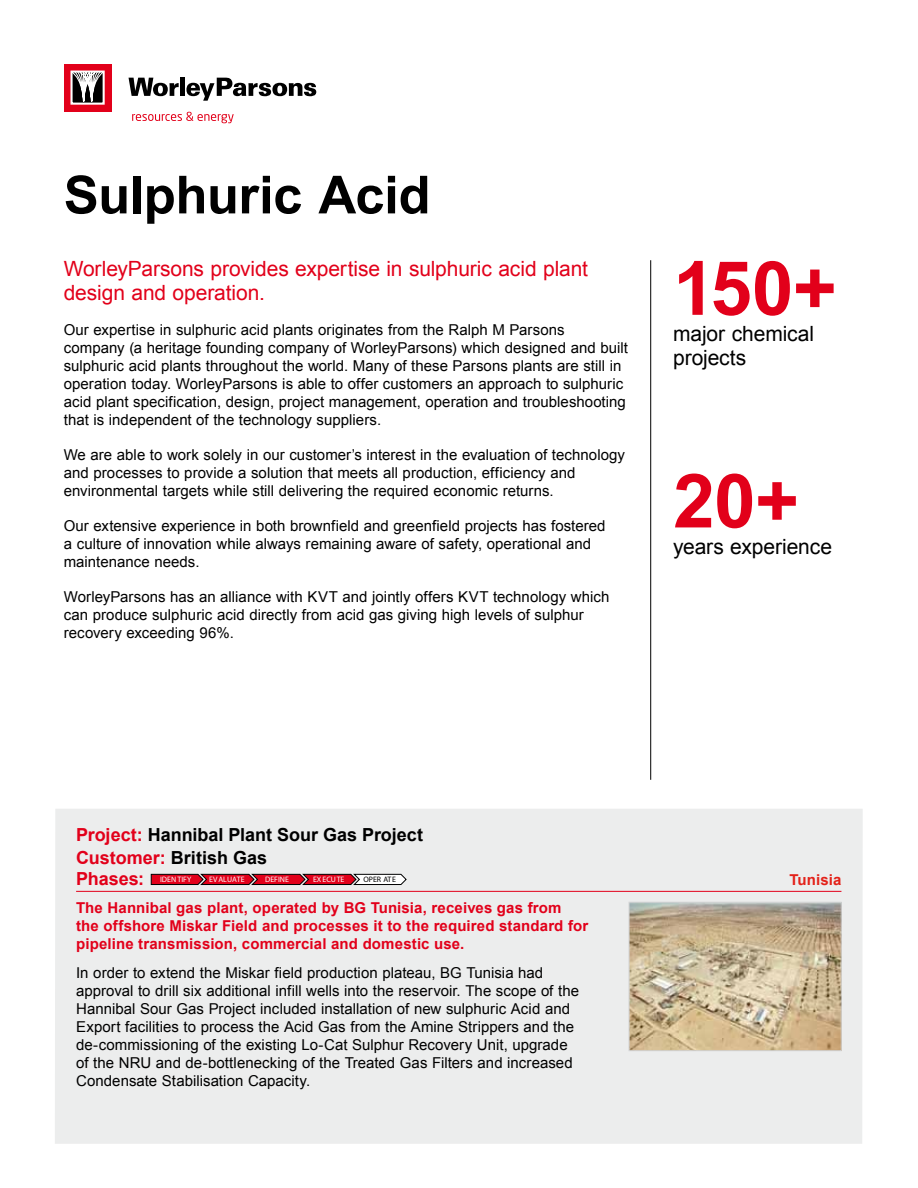
<style>
.page{position:relative;width:918px;height:1188px;background:#fff}
.page>*{position:absolute;margin:0;border:0;box-sizing:border-box;transform-origin:0 0}
.t1{font:700 75px "Arial";color:#e2001a}
.t2{font:700 52.5px "Arial";letter-spacing:-.01em;color:#000}
.t3{font:21px/24px "Arial";letter-spacing:-.005em;color:#e2001a}
.t4{font:21px/24px "Arial";letter-spacing:-.005em;color:#000}
.t5{font:700 18px/21.8px "Arial";color:#000}
.t6{font:15px/18px "Arial";letter-spacing:.005em;color:#000}
.t7{font:700 15px/18px "Arial";letter-spacing:.01em;color:#e2001a}
.t8{font:700 15px "Arial";letter-spacing:.005em;color:#e32119}
.t9{font:7.95px "Myriad Pro";color:#fff}
.t10{font:7.95px "Myriad Pro";color:#000}
.s1{color:#e2001a}
</style>
<div class="page">
<hr style="left:650px;top:260px;width:1px;height:520px;background:#000">
<div style="left:55px;top:809px;width:808px;height:335px;background:#eceded"></div>
<hr style="left:76px;top:891px;width:765px;height:1px;background:#e2001a">
<img style="left:631px;top:904px;width:208px;height:145px">
<div style="left:629px;top:902px;width:212px;height:149px;border:1px solid #d0d1d2"></div>
<svg style="left:151px;top:874px;width:256px;height:11px;background:#b93040"></svg>
<svg style="left:132px;top:112px;width:102px;height:11px"></svg>
<div style="left:64px;top:64px;width:47px;height:47px;background:#e2001a"></div>
<svg style="left:70px;top:71px;width:35px;height:34px"></svg>
<svg style="left:71px;top:71px;width:33px;height:31px"></svg>
<svg style="left:129px;top:78px;width:50px;height:18px"></svg>
<div style="left:180px;top:78px;width:5px;height:18px;background:#000"></div>
<svg style="left:186px;top:78px;width:130px;height:23px"></svg>
<h2 class="t2" style="left:64px;top:160px;width:368px">Sulphuric Acid</h2>
<h3 class="t3" style="left:64px;top:256px;width:526px">WorleyParsons provides expertise in sulphuric acid plant design and operation.</h3>
<p class="t6" style="left:64px;top:320px;width:566px">Our expertise in sulphuric acid plants originates from the Ralph M Parsons company (a heritage founding company of WorleyParsons) which designed and built sulphuric acid plants throughout the world. Many of these Parsons plants are still in operation today. WorleyParsons is able to offer customers an approach to sulphuric acid plant specification, design, project management, operation and troubleshooting that is independent of the technology suppliers.</p>
<p class="t6" style="left:64px;top:445px;width:563px">We are able to work solely in our customer’s interest in the evaluation of technology and processes to provide a solution that meets all production, efficiency and environmental targets while still delivering the required economic returns.</p>
<p class="t6" style="left:64px;top:516px;width:543px">Our extensive experience in both brownfield and greenfield projects has fostered a culture of innovation while always remaining aware of safety, operational and maintenance needs.</p>
<p class="t6" style="left:64px;top:587px;width:547px">WorleyParsons has an alliance with KVT and jointly offers KVT technology which can produce sulphuric acid directly from acid gas giving high levels of sulphur recovery exceeding 96%.</p>
<h1 class="t1" style="left:673px;top:239px;width:165px">150+</h1>
<h3 class="t4" style="left:673px;top:322px;width:142px">major chemical projects</h3>
<h1 class="t1" style="left:673px;top:452px;width:127px">20+</h1>
<h3 class="t4" style="left:673px;top:535px;width:160px">years experience</h3>
<p class="t5" style="left:76px;top:825px;width:348px"><span class="s1">Project:</span> Hannibal Plant Sour Gas Project<br><span class="s1">Customer:</span> British Gas<br><span class="s1">Phases:</span></p>
<p class="t7" style="left:76px;top:899px;width:514px">The Hannibal gas plant, operated by BG Tunisia, receives gas from<br>the offshore Miskar Field and processes it to the required standard for pipeline transmission, commercial and domestic use.</p>
<p class="t6" style="left:76px;top:964px;width:504px">In order to extend the Miskar field production plateau, BG Tunisia had approval to drill six additional infill wells into the reservoir. The scope of the Hannibal Sour Gas Project included installation of new sulphuric Acid and Export facilities to process the Acid Gas from the Amine Strippers and the de-commissioning of the existing Lo-Cat Sulphur Recovery Unit, upgrade of the NRU and de-bottlenecking of the Treated Gas Filters and increased Condensate Stabilisation Capacity.</p>
<p class="t9" style="left:160px;top:875px;width:33px">IDEN TIFY</p>
<p class="t9" style="left:209px;top:875px;width:37px">EVALUATE</p>
<p class="t9" style="left:265px;top:875px;width:25px">DEFINE</p>
<p class="t9" style="left:313px;top:875px;width:33px">EXECUTE</p>
<p class="t10" style="left:363px;top:875px;width:34px">OPER ATE</p>
<p class="t8" style="left:790px;top:870px;width:53px">Tunisia</p>
</div>
